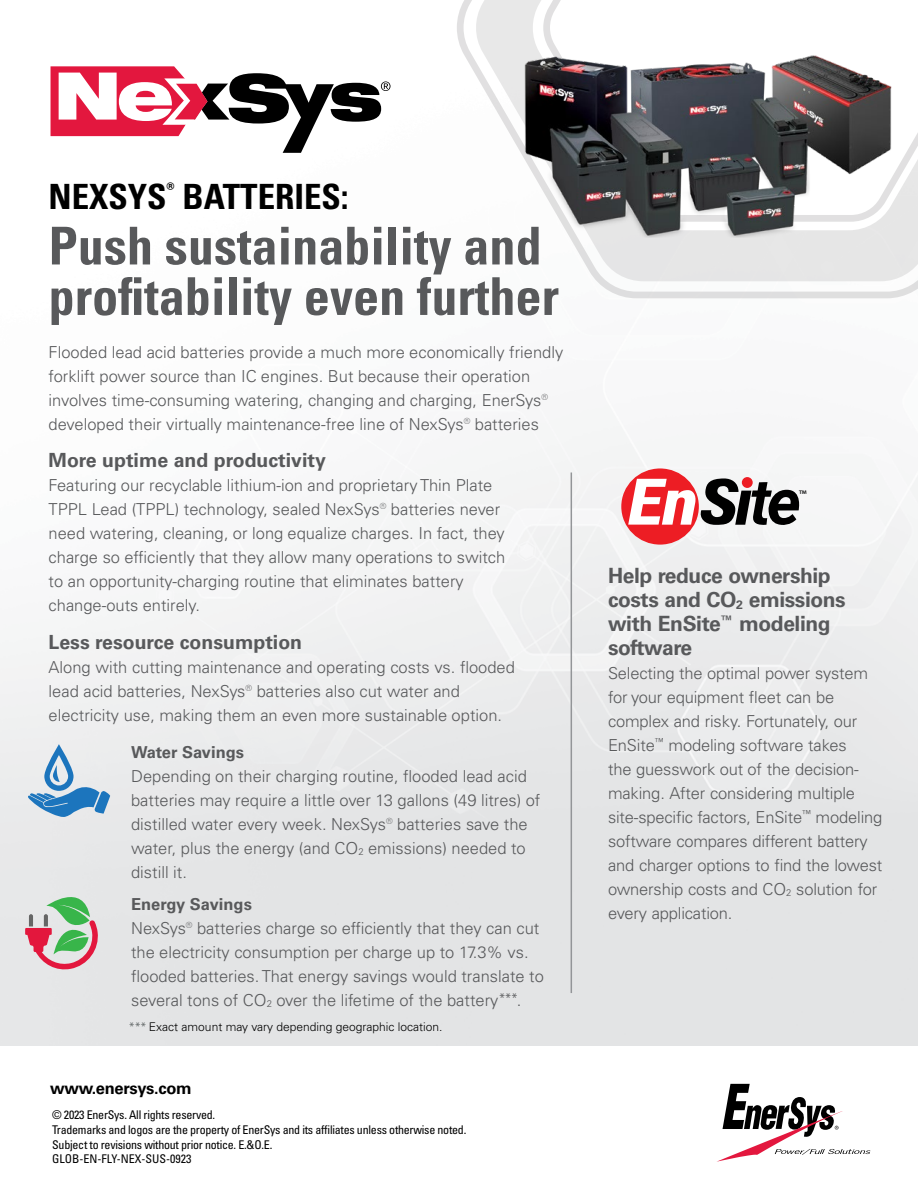
<style>
.page{position:relative;width:918px;height:1188px;background:#fff}
.page>*{position:absolute;margin:0;border:0;box-sizing:border-box;transform-origin:0 0}
.t1{font:700 condensed 52.2px/50.6px "Univers LT Pro";color:#58595b}
.t2{font:700 condensed 34.8px "Univers LT Pro";color:#000}
.t3{font:700 21px/24px "Univers LT Pro 65";letter-spacing:-.02em;color:#58595b}
.t4{font:700 19.5px "Univers LT Pro 65";color:#58595b}
.t5{font:300 16.5px/24px "Univers LT Pro 45";color:#58595b}
.t6{font:700 16.5px "Univers LT Pro 65";color:#58595b}
.t7{font:700 16.5px "Univers LT Pro 65";letter-spacing:-.02em;color:#000}
.t8{font:12.6px "Myriad Pro";color:#000}
.t9{font:condensed 12px/14.9px "Univers LT Pro";letter-spacing:-.02em;color:#000}
.t10{font:300 12px "Univers LT Pro 45";color:#000}
.s1{font-size:9.6px}
.s2{color:#5a6060}
</style>
<div class="page">
<svg style="left:457px;top:0;width:461px;height:298px"></svg>
<svg style="left:543px;top:0;width:375px;height:222px"></svg>
<img style="left:497px;top:26px;width:408px;height:235px">
<svg style="left:717px;top:1084px;width:154px;height:78px"></svg>
<div style="left:621px;top:468px;width:78px;height:77px;background:#ed1d24;border-radius:50%"></div>
<svg style="left:628px;top:478px;width:171px;height:47px"></svg>
<div style="left:742px;top:477px;width:11px;height:11px;background:#ed1d24;border-radius:50%"></div>
<hr style="left:571px;top:472px;width:1px;height:521px;background:#939598">
<svg style="left:28px;top:744px;width:82px;height:73px;background:#a8c5dd"></svg>
<svg style="left:25px;top:880px;width:75px;height:92px;background:#c5bfb2"></svg>
<svg style="left:51px;top:66px;width:340px;height:87px"></svg>
<h2 class="t2" style="left:49px;top:175px;width:301px">NEXSYS<sup>®</sup> BATTERIES:</h2>
<h1 class="t1" style="left:49px;top:220px;width:512px">Push sustainability and profitability even further</h1>
<p class="t5" style="left:49px;top:339px;width:516px">Flooded lead acid batteries provide a much more economically friendly forklift power source than IC engines. But because their operation involves time-consuming watering, changing and charging, EnerSys® developed their virtually maintenance-free line of NexSys® batteries</p>
<p class="t4" style="left:49px;top:446px;width:279px">More uptime and productivity</p>
<p class="t5" style="left:49px;top:473px;width:458px">Featuring our recyclable lithium-ion and proprietary Thin Plate TPPL Lead (TPPL) technology, sealed NexSys® batteries never need watering, cleaning, or long equalize charges. In fact, they charge so efficiently that they allow many operations to switch to an opportunity-charging routine that eliminates battery change-outs entirely.</p>
<p class="t4" style="left:49px;top:628px;width:255px">Less resource consumption</p>
<p class="t5" style="left:49px;top:654px;width:468px">Along with cutting maintenance and operating costs vs. flooded lead acid batteries, NexSys® batteries also cut water and electricity use, making them an even more sustainable option.</p>
<p class="t6" style="left:131px;top:741px;width:115px">Water Savings</p>
<p class="t5" style="left:131px;top:764px;width:411px">Depending on their charging routine, flooded lead acid batteries may require a little over 13 gallons (49 litres) of distilled water every week. NexSys® batteries save the water, plus the energy (and CO<span class="s1">2</span> emissions) needed to distill it.</p>
<p class="t6" style="left:131px;top:892px;width:122px">Energy Savings</p>
<p class="t5" style="left:131px;top:915px;width:414px">NexSys® batteries charge so efficiently that they can cut the electricity consumption per charge up to 17.3% vs. flooded batteries. That energy savings would translate to several tons of CO<span class="s1">2</span> over the lifetime of the battery<sup>***</sup>.</p>
<p class="t10" style="left:129px;top:1019px;width:316px"><span class="s2">***</span> Exact amount may vary depending geographic location.</p>
<p class="t7" style="left:50px;top:1076px;width:143px">www.enersys.com</p>
<p class="t9" style="left:52px;top:1107px;width:416px">© 2023 EnerSys. All rights reserved.<br>Trademarks and logos are the property of EnerSys and its affiliates unless otherwise noted.<br>Subject to revisions without prior notice. E.&amp;O.E.<br>GLOB-EN-FLY-NEX-SUS-0923</p>
<p class="t8" style="left:799px;top:487px;width:9px">™</p>
<p class="t3" style="left:608px;top:562px;width:239px">Help reduce ownership costs and CO<sub>2</sub> emissions with EnSite<sup>™</sup> modeling software</p>
<p class="t5" style="left:608px;top:660px;width:276px">Selecting the optimal power system for your equipment fleet can be complex and risky. Fortunately, our EnSite<sup>™</sup> modeling software takes<br>the guesswork out of the decision&shy;making. After considering multiple site-specific factors, EnSite<sup>™</sup> modeling software compares different battery and charger options to find the lowest ownership costs and CO<span class="s1">2</span> solution for every application.</p>
</div>
